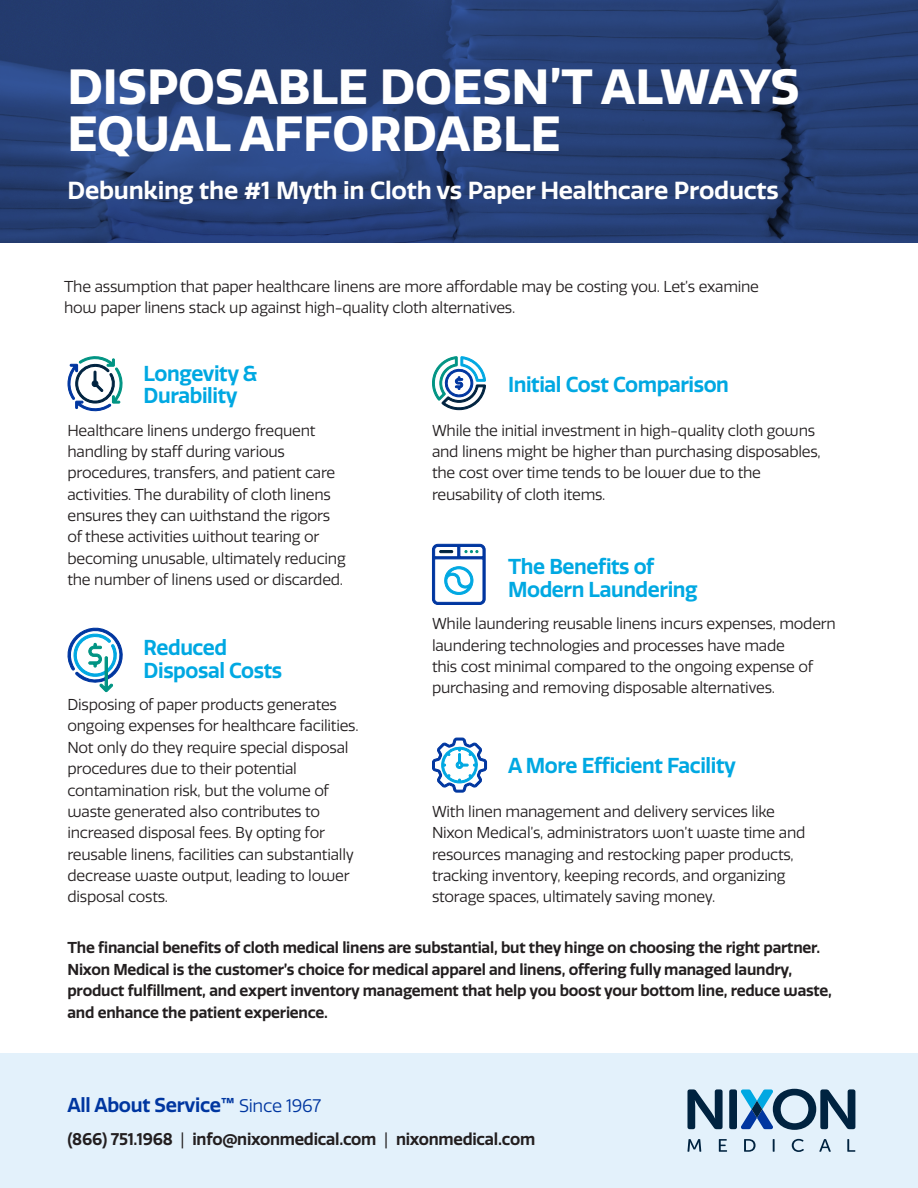
<style>
.page{position:relative;width:918px;height:1188px;background:#fff}
.page>*{position:absolute;margin:0;border:0;box-sizing:border-box;transform-origin:0 0}
.t1{font:700 48px/46.5px "Quatro";color:#fff}
.t2{font:600 24px "Quatro";letter-spacing:-.01em;color:#fff}
.t3{font:600 21px/22.5px "Quatro";letter-spacing:-.02em;color:#00a8e2}
.t4{font:600 19.5px "Quatro";letter-spacing:-.015em;color:#0036a0}
.t5{font:600 16.5px "Quatro";letter-spacing:-.015em;color:#231f20}
.t6{font:15.3px/21.3px "Quatro";letter-spacing:-.015em;color:#231f20}
.t7{font:600 15.3px/21.3px "Quatro";letter-spacing:-.015em;color:#231f20}
.s1{font-weight:400;font-size:17.7px}
.s2{font-weight:400}
</style>
<div class="page">
<svg style="left:0;top:0;width:918px;height:243px;background:#264076"></svg>
<div style="left:0;top:1053px;width:918px;height:135px;background:#e3f1fb"></div>
<svg style="left:687px;top:1139px;width:14px;height:13px"></svg>
<svg style="left:719px;top:1139px;width:8px;height:13px"></svg>
<svg style="left:744px;top:1139px;width:12px;height:13px"></svg>
<svg style="left:773px;top:1139px;width:2px;height:13px"></svg>
<svg style="left:792px;top:1139px;width:12px;height:13px"></svg>
<svg style="left:819px;top:1139px;width:12px;height:13px"></svg>
<svg style="left:847px;top:1139px;width:8px;height:13px"></svg>
<svg style="left:687px;top:1089px;width:36px;height:40px"></svg>
<div style="left:729px;top:1089px;width:8px;height:40px;background:#002340;border-radius:2px"></div>
<svg style="left:741px;top:1089px;width:114px;height:41px"></svg>
<svg style="left:67px;top:356px;width:56px;height:56px"></svg>
<svg style="left:67px;top:627px;width:56px;height:66px"></svg>
<svg style="left:432px;top:356px;width:54px;height:55px"></svg>
<svg style="left:432px;top:543px;width:54px;height:62px"></svg>
<svg style="left:432px;top:737px;width:56px;height:56px"></svg>
<p class="t1" style="left:68px;top:65px;width:734px">DISPOSABLE DOESN’T ALWAYS<br>EQUAL AFFORDABLE</p>
<p class="t2" style="left:68px;top:176px;width:713px">Debunking the #1 Myth in Cloth vs Paper Healthcare Products</p>
<p class="t6" style="left:64px;top:276px;width:696px">The assumption that paper healthcare linens are more affordable may be costing you. Let’s examine how paper linens stack up against high-quality cloth alternatives.</p>
<p class="t3" style="left:144px;top:362px;width:115px">Longevity &amp;<br>Durability</p>
<p class="t6" style="left:68px;top:420px;width:280px">Healthcare linens undergo frequent handling by staff during various procedures, transfers, and patient care activities. The durability of cloth linens ensures they can withstand the rigors of these activities without tearing or becoming unusable, ultimately reducing the number of linens used or discarded.</p>
<p class="t3" style="left:144px;top:637px;width:140px">Reduced<br>Disposal Costs</p>
<p class="t6" style="left:68px;top:694px;width:293px">Disposing of paper products generates ongoing expenses for healthcare facilities.<br>Not only do they require special disposal procedures due to their potential contamination risk, but the volume of waste generated also contributes to increased disposal fees. By opting for reusable linens, facilities can substantially decrease waste output, leading to lower disposal costs.</p>
<p class="t3" style="left:508px;top:373px;width:222px">Initial Cost Comparison</p>
<p class="t6" style="left:432px;top:420px;width:390px">While the initial investment in high-quality cloth gowns and linens might be higher than purchasing disposables, the cost over time tends to be lower due to the reusability of cloth items.</p>
<p class="t3" style="left:508px;top:556px;width:191px">The Benefits of<br>Modern Laundering</p>
<p class="t6" style="left:432px;top:613px;width:405px">While laundering reusable linens incurs expenses, modern laundering technologies and processes have made<br>this cost minimal compared to the ongoing expense of purchasing and removing disposable alternatives.</p>
<p class="t3" style="left:508px;top:755px;width:229px">A More Efficient Facility</p>
<p class="t6" style="left:432px;top:801px;width:375px">With linen management and delivery services like Nixon Medical’s, administrators won’t waste time and resources managing and restocking paper products, tracking inventory, keeping records, and organizing storage spaces, ultimately saving money.</p>
<p class="t7" style="left:68px;top:938px;width:766px">The financial benefits of cloth medical linens are substantial, but they hinge on choosing the right partner.<br>Nixon Medical is the customer’s choice for medical apparel and linens, offering fully managed laundry, product fulfillment, and expert inventory management that help you boost your bottom line, reduce waste, and enhance the patient experience.</p>
<p class="t4" style="left:68px;top:1093px;width:255px">All About Service™ <span class="s1">Since 1967</span></p>
<p class="t5" style="left:68px;top:1129px;width:469px">(866) 751.1968 <span class="s2">|</span> info@nixonmedical.com <span class="s2">|</span> nixonmedical.com</p>
</div>
